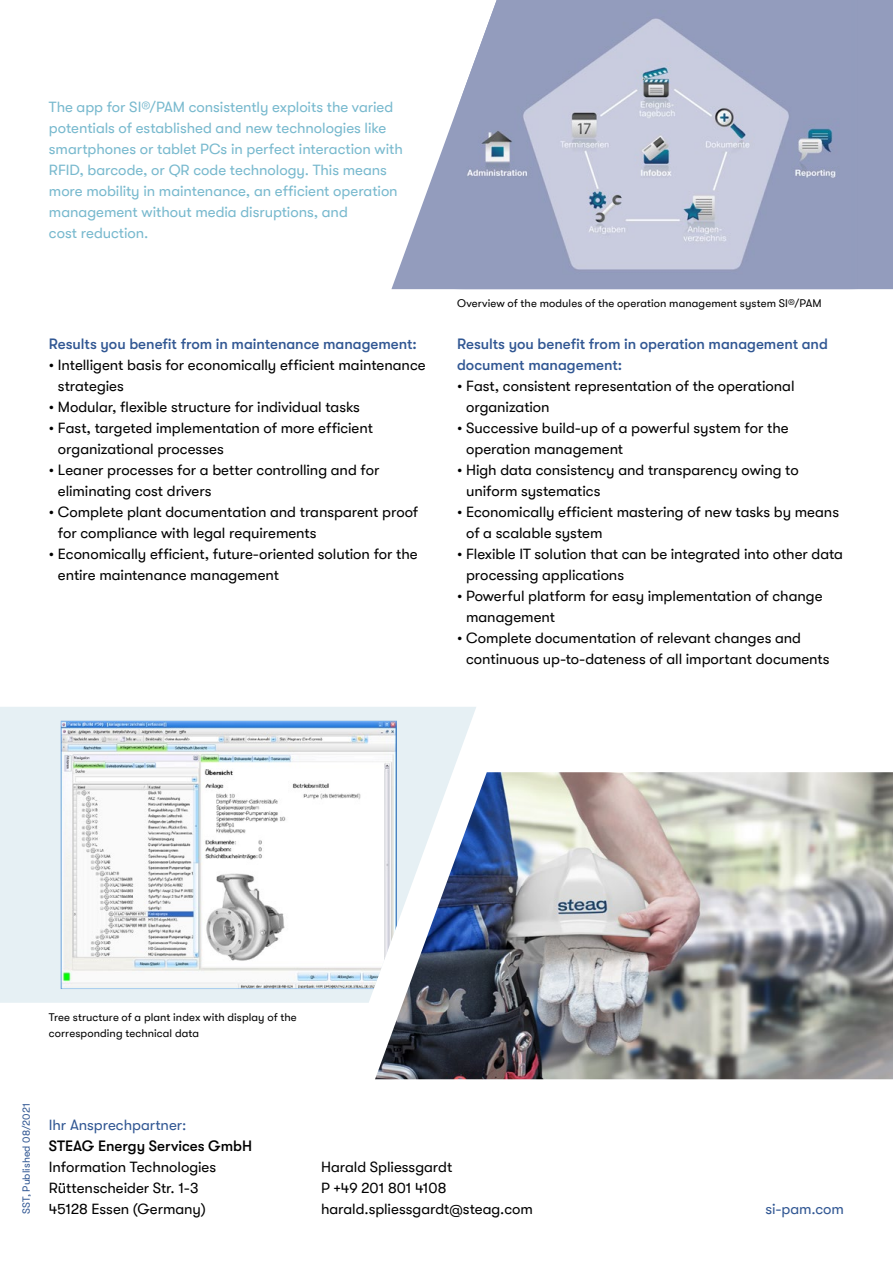
<style>
.page{position:relative;width:893px;height:1263px;background:#fff}
.page>*{position:absolute;margin:0;border:0;box-sizing:border-box;transform-origin:0 0}
.t1{font:15px/21px "GT Walsheim";letter-spacing:-.005em;color:#000}
.t2{font:15px/21px "GT Walsheim";letter-spacing:-.005em;color:#78b9ce}
.t3{font:500 15px/21px "GT Walsheim";color:#315793}
.t4{font:15px "GT Walsheim";letter-spacing:-.005em;color:#315793}
.t5{font:500 15px "GT Walsheim";color:#000}
.t6{font:11.25px/15.8px "GT Walsheim";letter-spacing:.005em;color:#000}
.t7{font:10.5px "GT Walsheim";letter-spacing:.01em;color:#315793}
</style>
<div class="page">
<svg style="left:391px;top:0;width:502px;height:289px;fill:#939cbd"></svg>
<img style="left:455px;top:0;width:402px;height:289px">
<div style="left:0;top:707px;width:476px;height:296px;background:#e6f0f4"></div>
<img style="left:61px;top:720px;width:336px;height:269px">
<img style="left:375px;top:772px;width:518px;height:307px">
<p class="t2" style="left:49px;top:97px;width:355px">The app for SI®/PAM consistently exploits the varied potentials of established and new technologies like smartphones or tablet PCs in perfect interaction with RFID, barcode, or QR code technology. This means more mobility in maintenance, an efficient operation management without media disruptions, and<br>cost reduction.</p>
<p class="t3" style="left:49px;top:333px;width:370px">Results you benefit from in maintenance management:</p>
<p class="t1" style="left:58px;top:355px;width:369px;text-indent:-9px">• Intelligent basis for economically efficient maintenance strategies</p>
<p class="t1" style="left:49px;top:397px;width:313px">• Modular, flexible structure for individual tasks</p>
<p class="t1" style="left:58px;top:418px;width:317px;text-indent:-9px">• Fast, targeted implementation of more efficient organizational processes</p>
<p class="t1" style="left:58px;top:460px;width:323px;text-indent:-9px">• Leaner processes for a better controlling and for eliminating cost drivers</p>
<p class="t1" style="left:58px;top:502px;width:362px;text-indent:-9px">• Complete plant documentation and transparent proof for compliance with legal requirements</p>
<p class="t1" style="left:58px;top:544px;width:361px;text-indent:-9px">• Economically efficient, future-oriented solution for the entire maintenance management</p>
<p class="t6" style="left:457px;top:296px;width:366px">Overview of the modules of the operation management system SI®/PAM</p>
<p class="t3" style="left:457px;top:333px;width:372px">Results you benefit from in operation management and document management:</p>
<p class="t1" style="left:466px;top:376px;width:330px;text-indent:-9px">• Fast, consistent representation of the operational organization</p>
<p class="t1" style="left:466px;top:418px;width:324px;text-indent:-9px">• Successive build-up of a powerful system for the operation management</p>
<p class="t1" style="left:466px;top:460px;width:334px;text-indent:-9px">• High data consistency and transparency owing to uniform systematics</p>
<p class="t1" style="left:466px;top:502px;width:374px;text-indent:-9px">• Economically efficient mastering of new tasks by means of a scalable system</p>
<p class="t1" style="left:466px;top:544px;width:378px;text-indent:-9px">• Flexible IT solution that can be integrated into other data processing applications</p>
<p class="t1" style="left:466px;top:586px;width:358px;text-indent:-9px">• Powerful platform for easy implementation of change management</p>
<p class="t1" style="left:466px;top:628px;width:365px;text-indent:-9px">• Complete documentation of relevant changes and continuous up-to-dateness of all important documents</p>
<p class="t6" style="left:49px;top:1009px;width:249px">Tree structure of a plant index with display of the corresponding technical data</p>
<p class="t7" style="left:20px;top:1214px;width:112px;rotate:-90deg">SST, Published 08/2021</p>
<p class="t4" style="left:49px;top:1116px;width:139px">Ihr Ansprechpartner:</p>
<p class="t5" style="left:49px;top:1137px;width:205px">STEAG Energy Services GmbH</p>
<p class="t1" style="left:49px;top:1156px;width:169px">Information Technologies<br>Rüttenscheider Str. 1-3<br>45128 Essen (Germany)</p>
<p class="t1" style="left:321px;top:1156px;width:213px">Harald Spliessgardt<br>P +49 201 801 4108 harald.spliessgardt@steag.com</p>
<p class="t4" style="left:766px;top:1200px;width:80px">si-pam.com</p>
</div>
